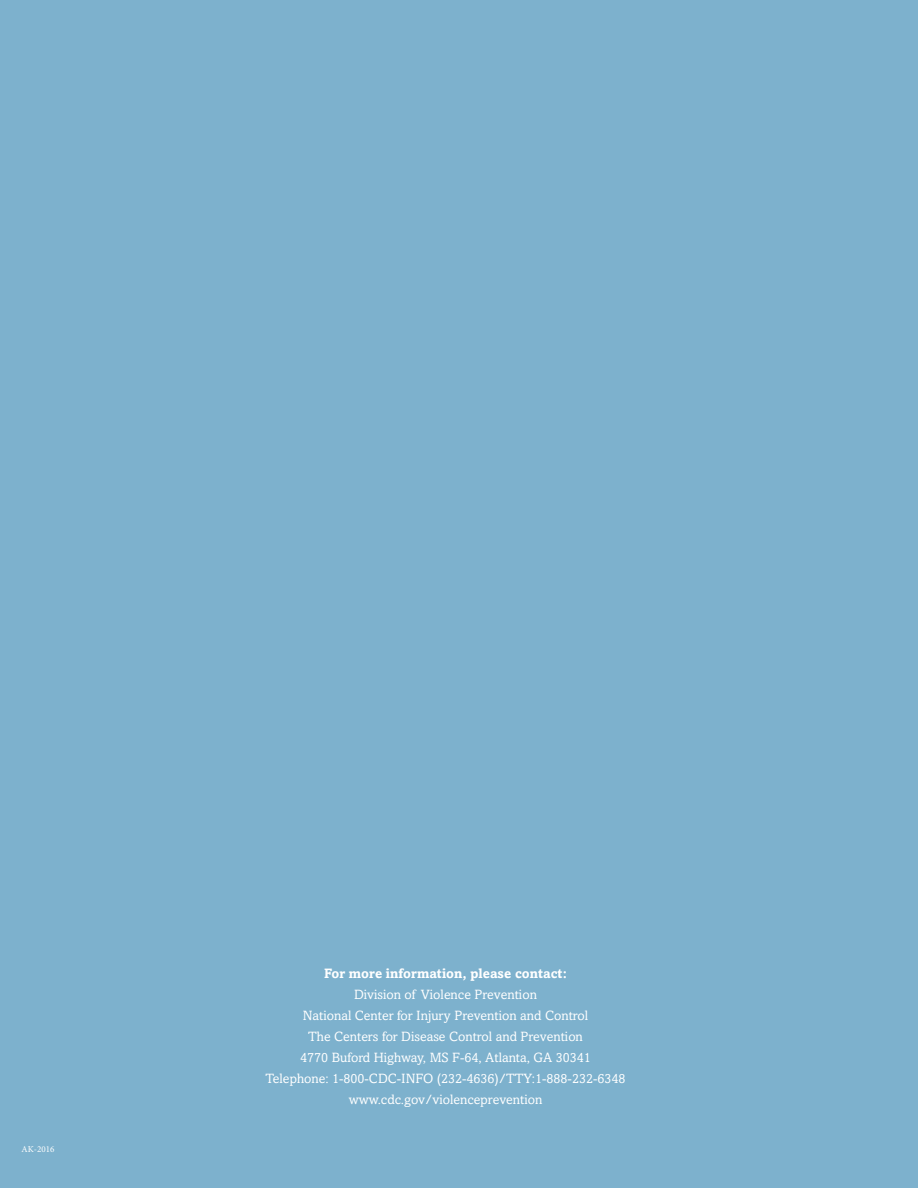
<style>
.page{position:relative;width:918px;height:1188px;background:#7db1cd}
.page>*{position:absolute;margin:0;border:0;box-sizing:border-box;transform-origin:0 0}
.t1{font:13.5px "Amasis";color:#fff}
.t2{font:700 13.5px "Amasis";color:#fff}
.t3{font:9px "Minion Pro";color:#fff}
</style>
<div class="page">
<p class="t3" style="left:22px;top:1143px;width:34px">AK-2016</p>
<p class="t2" style="left:324px;top:965px;width:244px">For more information, please contact:</p>
<p class="t1" style="left:354px;top:987px;width:184px">Division of Violence Prevention</p>
<p class="t1" style="left:303px;top:1008px;width:287px">National Center for Injury Prevention and Control</p>
<p class="t1" style="left:308px;top:1029px;width:276px">The Centers for Disease Control and Prevention</p>
<p class="t1" style="left:300px;top:1050px;width:292px">4770 Buford Highway, MS F-64, Atlanta, GA 30341</p>
<p class="t1" style="left:266px;top:1071px;width:361px">Telephone: 1-800-CDC-INFO (232-4636)/TTY:1-888-232-6348</p>
<p class="t1" style="left:349px;top:1092px;width:195px">www.cdc.gov/violenceprevention</p>
</div>
